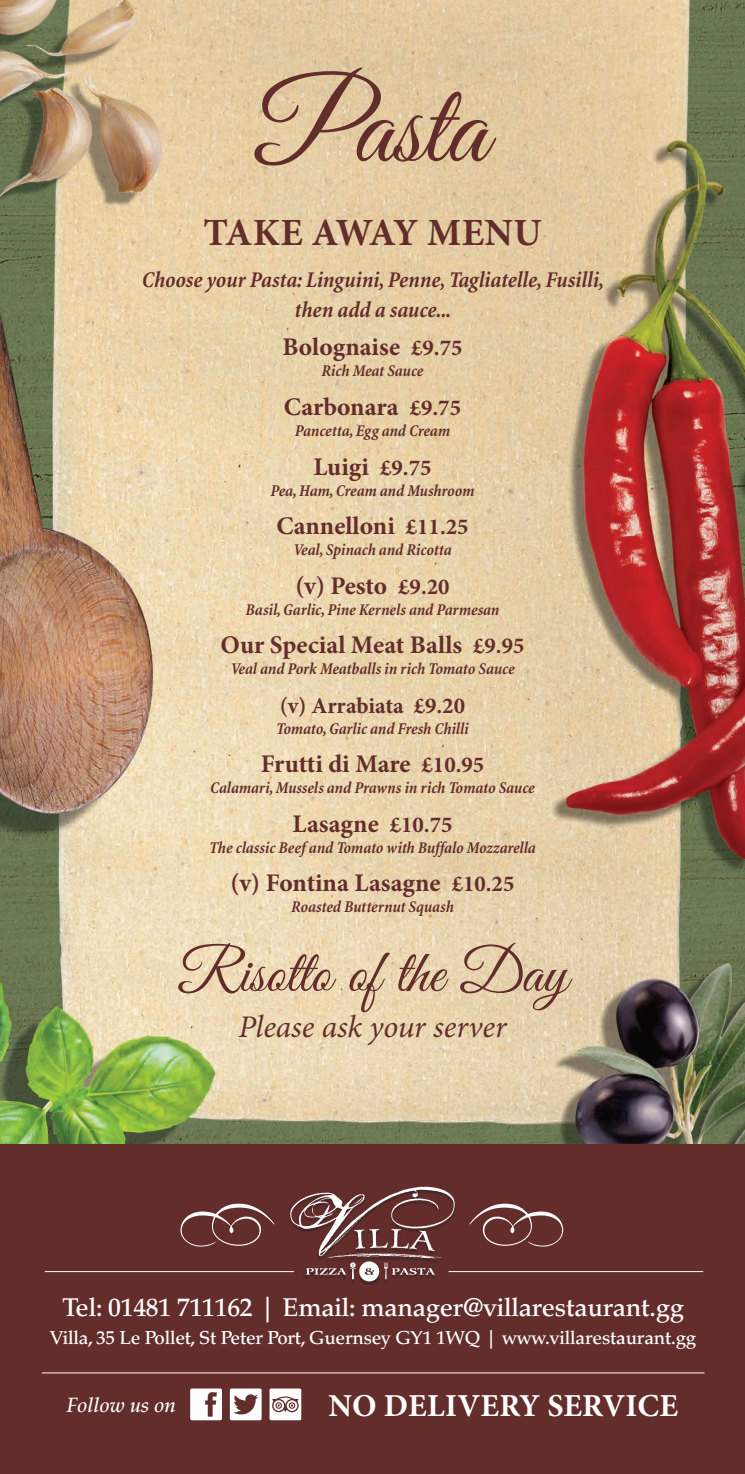
<style>
.page{position:relative;width:745px;height:1474px;background:#fff}
.page>*{position:absolute;margin:0;border:0;box-sizing:border-box;transform-origin:0 0}
.t1{font:115.5px "Great Vibes";color:#622d2b}
.t2{font:61.25px "Great Vibes";color:#622d2b}
.t3{font:700 38.5px "Minion Pro";letter-spacing:.01em;color:#622d2b}
.t4{font:700 32.02px "Minion Pro";letter-spacing:.01em;color:#fff}
.t5{font:italic 31.5px "Minion Pro";letter-spacing:-.005em;color:#622d2b}
.t6{font:500 25.55px "Palatino";letter-spacing:-.01em;color:#fff}
.t7{font:700 25.38px "Minion Pro";color:#622d2b}
.t8{font:italic 700 condensed 22.75px "Minion";letter-spacing:-.005em;color:#622d2b}
.t9{font:700 22.75px "Minion Pro";color:#622d2b}
.t10{font:italic 500 20.65px "Palatino";color:#fff}
.t11{font:500 18.72px "Palatino";letter-spacing:-.01em;color:#fff}
.t12{font:italic 700 condensed 16.62px "Minion";letter-spacing:-.005em;color:#622d2b}
.s1{font-size:22.75px}
</style>
<div class="page">
<img style="left:0;top:0;width:744px;height:1143px">
<div style="left:0;top:1143px;width:744px;height:330px;background:#622d2b"></div>
<hr style="left:45px;top:1271px;width:249px;height:1px;background:#fff">
<hr style="left:448px;top:1271px;width:254px;height:1px;background:#fff">
<div style="left:289px;top:1188px;width:166px;height:97px;background:#231f20;opacity:.45"></div>
<svg style="left:180px;top:1186px;width:383px;height:95px"></svg>
<svg style="left:269px;top:1388px;width:32px;height:32px"></svg>
<svg style="left:230px;top:1388px;width:31px;height:32px"></svg>
<svg style="left:190px;top:1388px;width:32px;height:32px"></svg>
<hr style="left:42px;top:1372px;width:662px;height:1px;background:#fff">
<p class="t1" style="left:257px;top:63px;width:232px">Pasta</p>
<p class="t3" style="left:203px;top:206px;width:339px">TAKE AWAY MENU</p>
<p class="t8" style="left:142px;top:268px;width:463px">Choose your Pasta: Linguini, Penne, Tagliatelle, Fusilli,</p>
<p class="t8" style="left:294px;top:297px;width:158px">then add a sauce...</p>
<p class="t7" style="left:282px;top:329px;width:181px">Bolognaise <span class="s1">£9.75</span></p>
<p class="t12" style="left:321px;top:362px;width:103px">Rich Meat Sauce</p>
<p class="t7" style="left:284px;top:389px;width:178px">Carbonara <span class="s1">£9.75</span></p>
<p class="t12" style="left:295px;top:422px;width:157px">Pancetta, Egg and Cream</p>
<p class="t7" style="left:313px;top:448px;width:119px">Luigi <span class="s1">£9.75</span></p>
<p class="t12" style="left:270px;top:481px;width:205px">Pea, Ham, Cream and Mushroom</p>
<p class="t7" style="left:276px;top:508px;width:193px">Cannelloni <span class="s1">£11.25</span></p>
<p class="t12" style="left:293px;top:541px;width:160px">Veal, Spinach and Ricotta</p>
<p class="t7" style="left:295px;top:567px;width:156px">(v) Pesto <span class="s1">£9.20</span></p>
<p class="t12" style="left:245px;top:600px;width:255px">Basil, Garlic, Pine Kernels and Parmesan</p>
<p class="t7" style="left:220px;top:627px;width:305px">Our Special Meat Balls <span class="s1">£9.95</span></p>
<p class="t12" style="left:230px;top:660px;width:285px">Veal and Pork Meatballs in rich Tomato Sauce</p>
<p class="t9" style="left:280px;top:689px;width:186px">(v) Arrabiata £9.20</p>
<p class="t12" style="left:276px;top:719px;width:194px">Tomato, Garlic and Fresh Chilli</p>
<p class="t7" style="left:260px;top:746px;width:225px">Frutti di Mare <span class="s1">£10.95</span></p>
<p class="t12" style="left:210px;top:779px;width:326px">Calamari, Mussels and Prawns in rich Tomato Sauce</p>
<p class="t7" style="left:292px;top:805px;width:161px">Lasagne <span class="s1">£10.75</span></p>
<p class="t12" style="left:209px;top:838px;width:328px">The classic Beef and Tomato with Buffalo Mozzarella</p>
<p class="t7" style="left:230px;top:865px;width:285px">(v) Fontina Lasagne <span class="s1">£10.25</span></p>
<p class="t12" style="left:291px;top:898px;width:164px">Roasted Butternut Squash</p>
<p class="t2" style="left:177px;top:938px;width:392px">Risotto of the Day</p>
<p class="t5" style="left:238px;top:1004px;width:269px">Please ask your server</p>
<p class="t6" style="left:63px;top:1292px;width:622px">Tel: 01481 711162 | Email: manager@villarestaurant.gg</p>
<p class="t11" style="left:50px;top:1326px;width:647px">Villa, 35 Le Pollet, St Peter Port, Guernsey GY1 1WQ | www.villarestaurant.gg</p>
<p class="t10" style="left:67px;top:1393px;width:111px">Follow us on</p>
<p class="t4" style="left:328px;top:1383px;width:351px">NO DELIVERY SERVICE</p>
</div>
